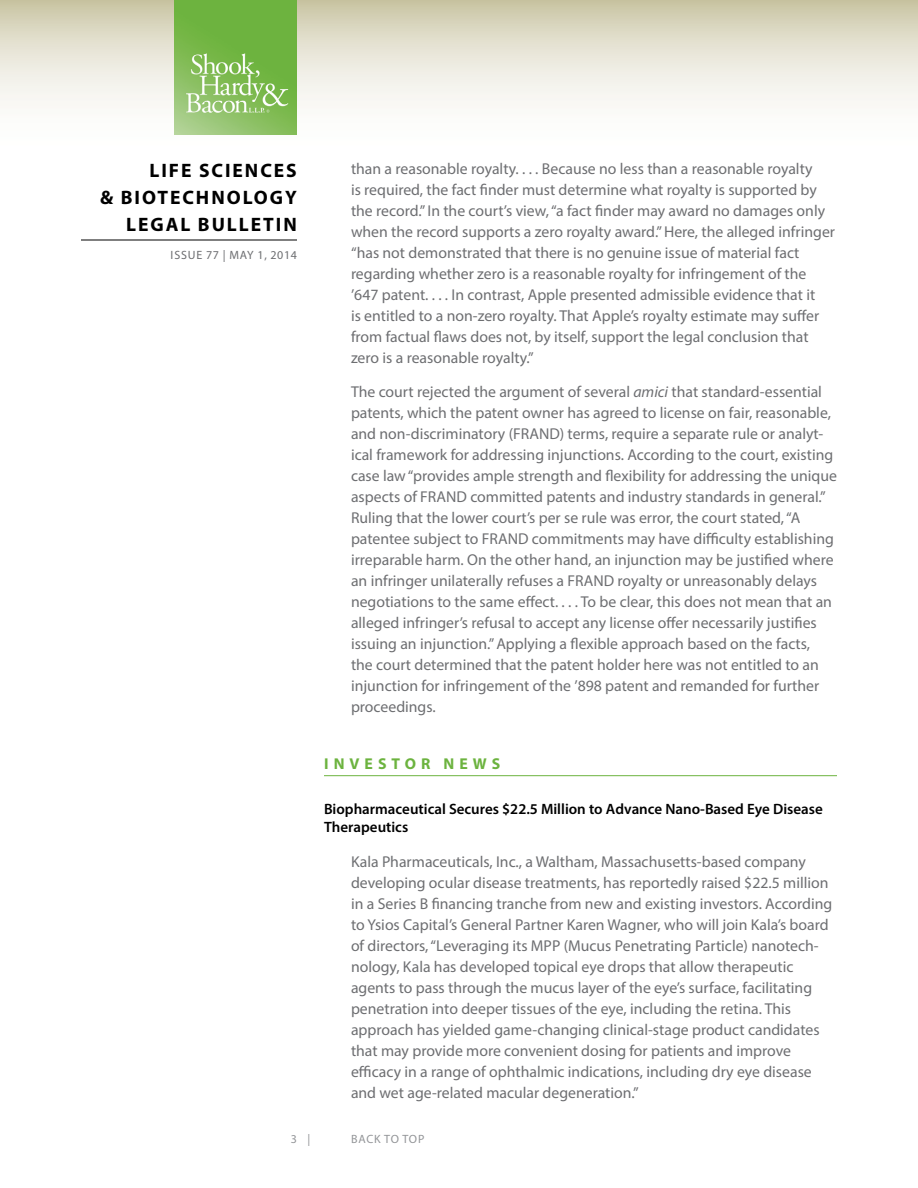
<style>
.page{position:relative;width:918px;height:1188px;background:#fff}
.page>*{position:absolute;margin:0;border:0;box-sizing:border-box;transform-origin:0 0}
.t1{font:700 19.5px "Myriad Pro";letter-spacing:.1em;color:#000}
.t2{font:15.75px/21px "Myriad Pro";color:#6d6e71}
.t3{font:700 15.75px "Myriad Pro";letter-spacing:.32em;color:#6cb33f}
.t4{font:600 15px/18px "Myriad Pro";color:#000}
.t5{font:12px "Myriad Pro";letter-spacing:.055em;color:#6d6e71}
.t6{font:12px "Myriad Pro";color:#939598}
.s1{font-style:italic}
</style>
<div class="page">
<svg style="left:0;top:0;width:918px;height:135px"></svg>
<hr style="left:81px;top:240px;width:216px;height:1px;background:#000">
<img style="left:175px;top:0;width:122px;height:135px">
<hr style="left:324px;top:775px;width:513px;height:1px;background:#6cb33f">
<p class="t1" style="left:150px;top:157px;width:149px">LIFE SCIENCES</p>
<p class="t1" style="left:100px;top:184px;width:198px">&amp; BIOTECHNOLOGY</p>
<p class="t1" style="left:126px;top:211px;width:13px">LEG</p>
<p class="t1" style="left:166px;top:211px;width:73px">AL BULLE</p>
<p class="t1" style="left:263px;top:211px;width:23px">TIN</p>
<p class="t5" style="left:171px;top:248px;width:128px">Issue 77 | MAY 1, 2014</p>
<p class="t2" style="left:351px;top:158px;width:486px">than a reasonable royalty. . . . Because no less than a reasonable royalty<br>is required, the fact finder must determine what royalty is supported by the record.” In the court’s view, “a fact finder may award no damages only when the record supports a zero royalty award.” Here, the alleged infringer “has not demonstrated that there is no genuine issue of material fact regarding whether zero is a reasonable royalty for infringement of the ’647 patent. . . . In contrast, Apple presented admissible evidence that it<br>is entitled to a non-zero royalty. That Apple’s royalty estimate may suffer from factual flaws does not, by itself, support the legal conclusion that zero is a reasonable royalty.”</p>
<p class="t2" style="left:351px;top:381px;width:488px">The court rejected the argument of several <span class="s1">amici</span> that standard-essential patents, which the patent owner has agreed to license on fair, reasonable, and non-discriminatory (FRAND) terms, require a separate rule or analyt&shy;ical framework for addressing injunctions. According to the court, existing case law “provides ample strength and flexibility for addressing the unique aspects of FRAND committed patents and industry standards in general.” Ruling that the lower court’s per se rule was error, the court stated, “A patentee subject to FRAND commitments may have difficulty establishing irreparable harm. On the other hand, an injunction may be justified where an infringer unilaterally refuses a FRAND royalty or unreasonably delays negotiations to the same effect. . . . To be clear, this does not mean that an alleged infringer’s refusal to accept any license offer necessarily justifies issuing an injunction.” Applying a flexible approach based on the facts,<br>the court determined that the patent holder here was not entitled to an injunction for infringement of the ’898 patent and remanded for further proceedings.</p>
<p class="t3" style="left:324px;top:754px;width:178px">I NVESTO R N EWS</p>
<p class="t4" style="left:324px;top:800px;width:500px">Biopharmaceutical Secures $22.5 Million to Advance Nano-Based Eye Disease<br>Therapeutics</p>
<p class="t2" style="left:351px;top:851px;width:483px">Kala Pharmaceuticals, Inc., a Waltham, Massachusetts-based company developing ocular disease treatments, has reportedly raised $22.5 million in a Series B financing tranche from new and existing investors. According to Ysios Capital’s General Partner Karen Wagner, who will join Kala’s board of directors, “Leveraging its MPP (Mucus Penetrating Particle) nanotech&shy;nology, Kala has developed topical eye drops that allow therapeutic agents to pass through the mucus layer of the eye’s surface, facilitating penetration into deeper tissues of the eye, including the retina. This approach has yielded game-changing clinical-stage product candidates that may provide more convenient dosing for patients and improve efficacy in a range of ophthalmic indications, including dry eye disease and wet age-related macular degeneration.”</p>
<p class="t6" style="left:291px;top:1132px;width:21px">3 |</p>
<p class="t6" style="left:351px;top:1132px;width:9px">back</p>
<p class="t6" style="left:384px;top:1132px;width:27px">to top</p>
</div>
